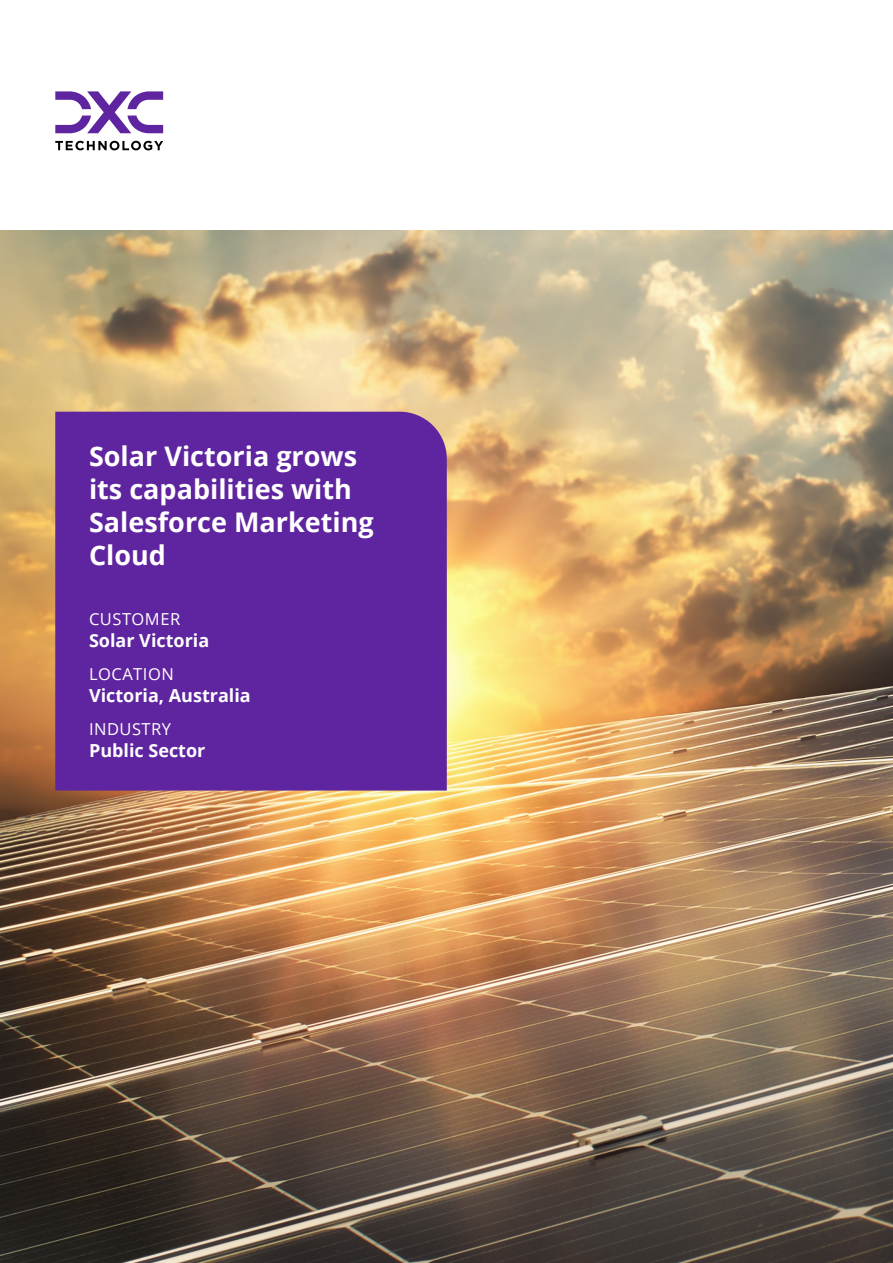
<style>
.page{position:relative;width:893px;height:1263px;background:#fff}
.page>*{position:absolute;margin:0;border:0;box-sizing:border-box;transform-origin:0 0}
.Cover_Title{font:700 27px/33px "Open Sans";color:#fff}
.Cover_Label_Name{font:700 18px "Open Sans";color:#fff}
.Cover_Label{font:16.5px "Open Sans";letter-spacing:.03em;color:#fff}
</style>
<div class="page">
<img style="left:0;top:230px;width:893px;height:1033px">
<div style="left:55px;top:412px;width:392px;height:378px;background:#5f249f"></div>
<svg style="left:55px;top:141px;width:108px;height:9px"></svg>
<svg style="left:55px;top:91px;width:108px;height:42px"></svg>
<p class="Cover_Title" style="left:89px;top:439px;width:286px">Solar Victoria grows its capabilities with<br>Salesforce Marketing<br>Cloud</p>
<p class="Cover_Label" style="left:89px;top:608px;width:93px">CUSTOMER</p>
<p class="Cover_Label_Name" style="left:89px;top:628px;width:122px">Solar Victoria</p>
<p class="Cover_Label" style="left:89px;top:663px;width:86px">LOCATION</p>
<p class="Cover_Label_Name" style="left:89px;top:683px;width:163px">Victoria, Australia</p>
<p class="Cover_Label" style="left:89px;top:718px;width:84px">INDUSTRY</p>
<p class="Cover_Label_Name" style="left:89px;top:737px;width:118px">Public Sector</p>
</div>
